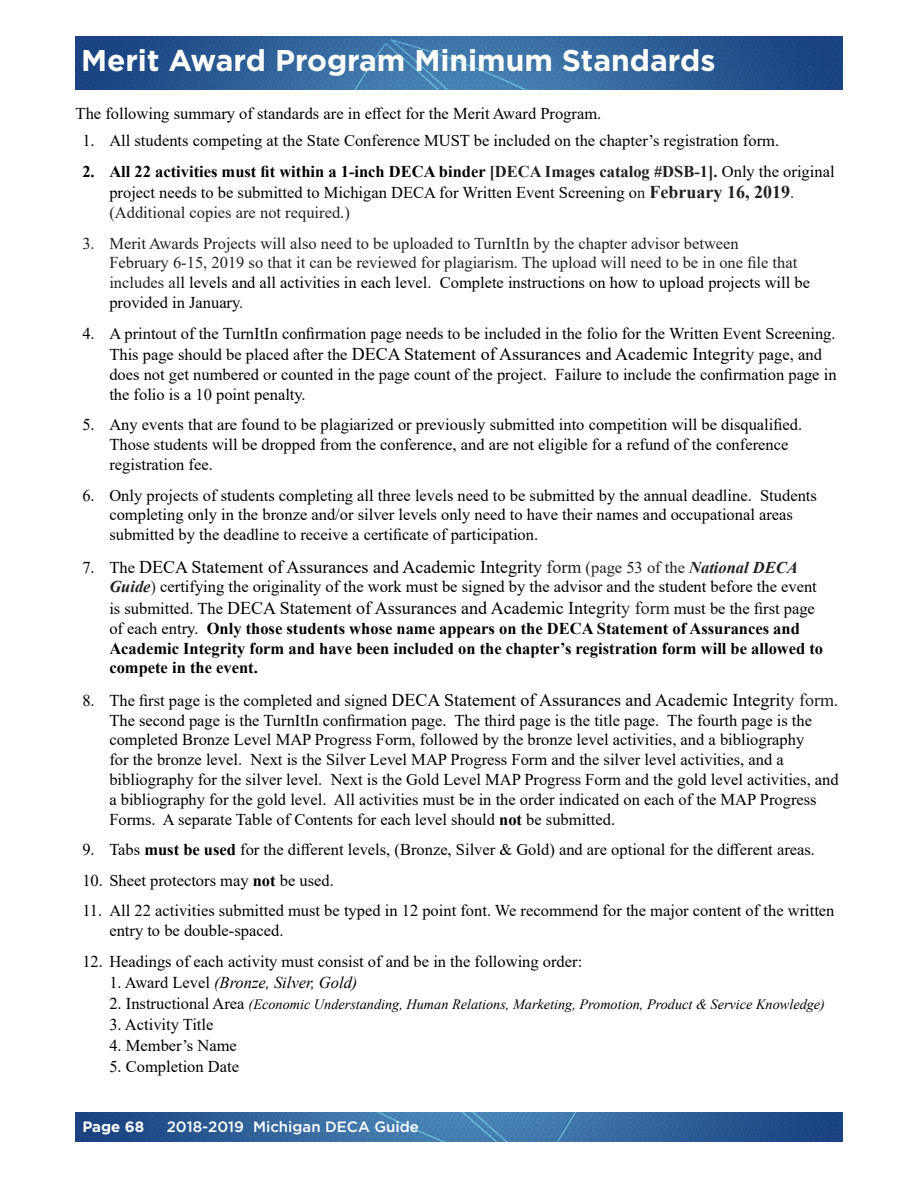
<style>
.page{position:relative;width:918px;height:1188px;background:#fff}
.page>*{position:absolute;margin:0;border:0;box-sizing:border-box;transform-origin:0 0}
.t1{font:700 30px "Gotham";color:#fffefc}
.t2{font:18px "Times New Roman";color:#000}
.t3{font:16.5px/19.8px "Times New Roman";color:#000}
.t4{font:16.5px/19.8px "Times New Roman";color:#231f20}
.t5{font:700 16.5px/19.8px "Times New Roman";color:#000}
.t6{font:italic 16.5px "Times New Roman";color:#000}
.t7{font:500 15px "Gotham";color:#fff}
.t8{font:700 15px "Gotham";color:#fffefc}
.t9{font:italic 14.25px "Times New Roman";color:#000}
.s1{font-weight:700}
.s2{font-weight:700;color:#231f20}
.s3{color:#231f20}
.s4{font-weight:700;font-size:18px;color:#231f20}
.s5{color:#000}
.s6{font-size:16.5px}
.s7{font-size:16.5px;color:#231f20}
.s8{font-weight:700;font-style:italic;font-size:16.5px;color:#231f20}
.s9{font-weight:700;font-style:italic;color:#231f20}
.s10{font-weight:400}
.s11{font-style:normal}
.s12{font-style:normal;font-size:16.5px}
</style>
<div class="page">
<img style="left:76px;top:1112px;width:766px;height:29px">
<img style="left:76px;top:36px;width:766px;height:54px">
<p class="t1" style="left:81px;top:43px;width:636px">Merit Award Program Minimum Standards</p>
<p class="t3" style="left:76px;top:103px;width:527px">The following summary of standards are in effect for the Merit Award Program.</p>
<p class="t3" style="left:82px;top:130px;width:698px">1. All students competing at the State Conference MUST be included on the chapter’s registration form.</p>
<p class="t3" style="left:109px;top:160px;width:727px;line-height:21.6px;text-indent:-27px"><span class="s1">2. All 22 activities must fit within a 1-inch DECA binder</span> <span class="s2">[DECA Images catalog #DSB-1].</span> Only the original project needs to be submitted to Michigan DECA for Written Event Screening o<span class="s3">n</span> <span class="s4">February 16, 2019</span><span class="s3">.</span></p>
<p class="t4" style="left:109px;top:202px;width:242px">(Additional copies are not required.)</p>
<p class="t4" style="left:109px;top:233px;width:702px;text-indent:-27px">3. Merit Awards Projects will also need to be uploaded to TurnItIn by the chapter advisor between<br>February 6-15, 2019 so that it can be reviewed for plagiarism. The upload will need to be in one file that includes al<span class="s5">l levels and all activities in each level. Complete instructions on how to upload projects will be provided in January</span>.</p>
<p class="t3" style="left:82px;top:323px;width:755px">4. A printout of the TurnItIn confirmation page needs to be included in the folio for the Written Event Screening.</p>
<p class="t2" style="left:109px;top:341px;width:714px"><span class="s6">This page should be placed after the</span> DECA Statement of Assurances and Academic Integrit<span class="s3">y</span> <span class="s6">page, and</span></p>
<p class="t3" style="left:109px;top:364px;width:729px">does not get numbered or counted in the page count of the project. Failure to include the confirmation page in the folio is a 10 point penalty.</p>
<p class="t3" style="left:109px;top:414px;width:694px;text-indent:-27px">5. Any events that are found to be plagiarized or previously submitted into competition will be disqualified.<br>Those students will be dropped from the conference, and are not eligible for a refund of the conference registration fee.</p>
<p class="t3" style="left:109px;top:485px;width:709px;text-indent:-27px">6. Only projects of students completing all three levels need to be submitted by the annual deadline. Students completing only in the bronze and/or silver levels only need to have their names and occupational areas submitted by the deadline to receive a certificate of participation.</p>
<p class="t2" style="left:82px;top:554px;width:717px"><span class="s6">7. The</span> DECA Statement of Assurances and Academic Integrit<span class="s3">y form</span> <span class="s7">(page 53 of the</span> <span class="s8">National DECA</span></p>
<p class="t3" style="left:109px;top:576px;width:709px"><span class="s9">Guide</span><span class="s3">)</span> certifying the originality of the work must be signed by the advisor and the student before the event</p>
<p class="t2" style="left:109px;top:595px;width:707px"><span class="s6">is submitted. The</span> DECA Statement of Assurances and Academic Integrit<span class="s3">y form</span> <span class="s6">must be the first page</span></p>
<p class="t5" style="left:109px;top:618px;width:715px"><span class="s10">of each entry.</span> Only those students whose name appears on the DECA Statement of Assurances and<br>Academic Integrity form and have been included on the chapter’s registration form will be allowed to compete in the event.</p>
<p class="t2" style="left:82px;top:687px;width:757px"><span class="s6">8. The first page is the completed and signed</span> DECA Statement of Assurances and Academic Integrit<span class="s3">y form</span><span class="s6">.</span></p>
<p class="t3" style="left:109px;top:710px;width:731px">The second page is the TurnItIn confirmation page. The third page is the title page. The fourth page is the completed Bronze Level MAP Progress Form, followed by the bronze level activities, and a bibliography<br>for the bronze level. Next is the Silver Level MAP Progress Form and the silver level activities, and a bibliography for the silver level. Next is the Gold Level MAP Progress Form and the gold level activities, and a bibliography for the gold level. All activities must be in the order indicated on each of the MAP Progress Forms. A separate Table of Contents for each level should <span class="s1">not</span> be submitted.</p>
<p class="t3" style="left:82px;top:839px;width:734px">9. Tabs <span class="s1">must be used</span> for the different levels, (Bronze, Silver &amp; Gold) and are optional for the different areas.</p>
<p class="t3" style="left:82px;top:870px;width:253px">10. Sheet protectors may <span class="s1">not</span> be used.</p>
<p class="t3" style="left:109px;top:900px;width:727px;text-indent:-27px">11. All 22 activities submitted must be typed in 12 point font. We recommend for the major content of the written entry to be double-spaced.</p>
<p class="t3" style="left:82px;top:951px;width:501px">12. Headings of each activity must consist of and be in the following order:</p>
<p class="t6" style="left:109px;top:971px;width:250px"><span class="s11">1. Award Level</span> (Bronze, Silver, Gold)</p>
<p class="t9" style="left:109px;top:994px;width:717px"><span class="s12">2. Instructional Area</span> (Economic Understanding, Human Relations, Marketing, Promotion, Product &amp; Service Knowledge)</p>
<p class="t3" style="left:109px;top:1014px;width:106px">3. Activity Title</p>
<p class="t3" style="left:109px;top:1035px;width:129px">4. Member’s Name</p>
<p class="t3" style="left:109px;top:1056px;width:131px">5. Completion Date</p>
<p class="t8" style="left:82px;top:1118px;width:63px">Page 68</p>
<p class="t7" style="left:167px;top:1118px;width:254px">2018-2019 Michigan DECA Guide</p>
</div>
